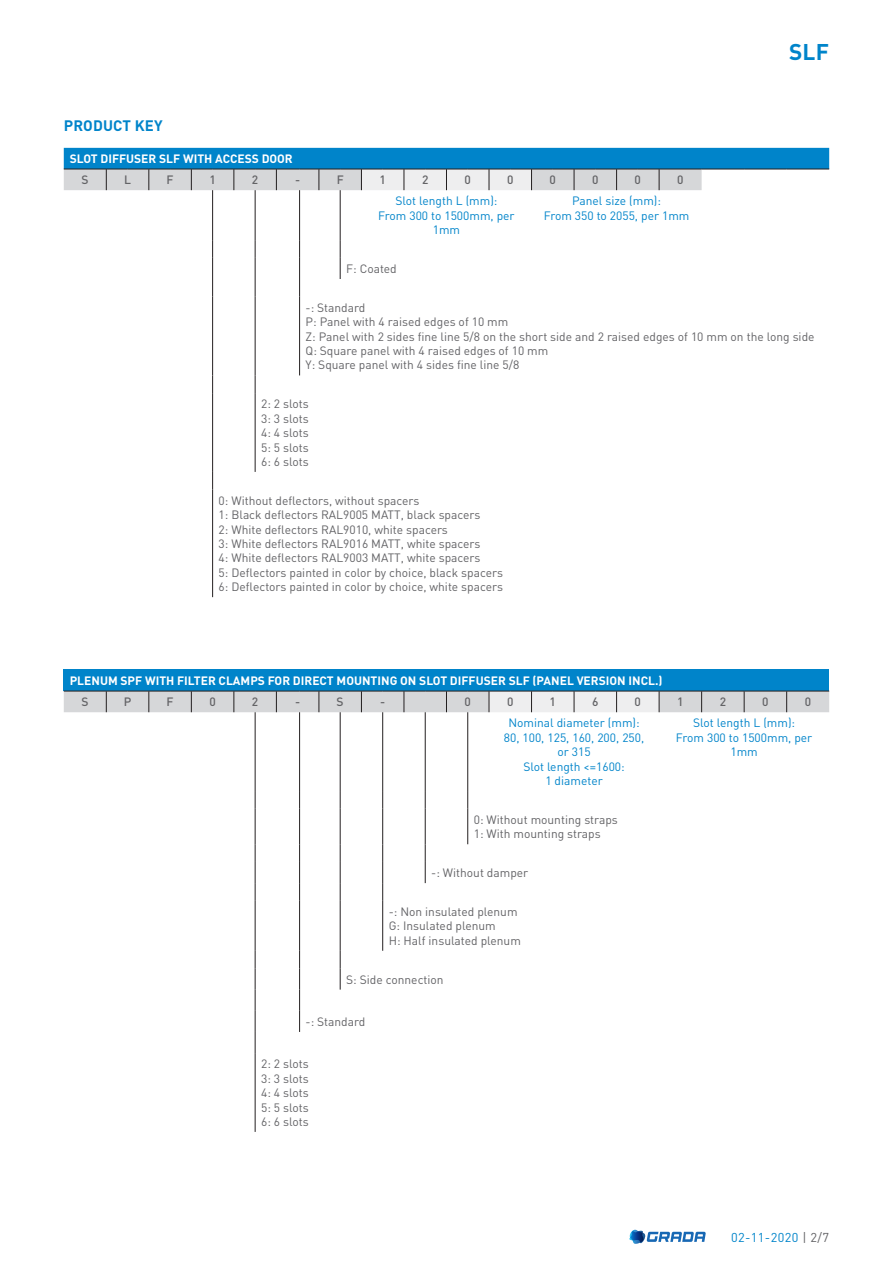
<style>
.page{position:relative;width:893px;height:1263px;background:#fff}
.page>*{position:absolute;margin:0;border:0;box-sizing:border-box;transform-origin:0 0}
.t1{font:700 22.5px "DIN Pro";color:#0084ca}
.t2{font:700 15px "DIN Pro";letter-spacing:.01em;color:#0084ca}
.t3{font:12.75px "DIN Pro";letter-spacing:.03em;color:#0084ca}
.t4{font:12px/14.4px "DIN Pro";color:#636366}
.t5{font:12px/14.4px "DIN Pro";color:#0084ca;text-align:center}
.t6{font:700 12px "DIN Pro";color:#fff}
.t7{font:500 12px "DIN Pro";color:#636366}
.s1{color:#636366}
</style>
<div class="page">
<svg style="left:629px;top:1230px;width:77px;height:14px"></svg>
<svg style="left:64px;top:148px;width:765px;height:42px;background:#6daed1"></svg>
<hr style="left:212px;top:190px;width:1px;height:50px;background:#231f20">
<svg style="left:212px;top:240px;width:1px;height:57px"></svg>
<hr style="left:212px;top:297px;width:1px;height:78px;background:#231f20">
<svg style="left:212px;top:375px;width:1px;height:18px"></svg>
<hr style="left:212px;top:393px;width:1px;height:79px;background:#231f20">
<svg style="left:212px;top:472px;width:1px;height:18px"></svg>
<hr style="left:212px;top:490px;width:1px;height:107px;background:#231f20">
<hr style="left:255px;top:190px;width:1px;height:50px;background:#231f20">
<svg style="left:255px;top:240px;width:1px;height:57px"></svg>
<hr style="left:255px;top:297px;width:1px;height:78px;background:#231f20">
<svg style="left:255px;top:375px;width:1px;height:18px"></svg>
<hr style="left:255px;top:393px;width:1px;height:79px;background:#231f20">
<hr style="left:299px;top:190px;width:1px;height:50px;background:#231f20">
<svg style="left:299px;top:240px;width:1px;height:57px"></svg>
<hr style="left:299px;top:297px;width:1px;height:78px;background:#231f20">
<hr style="left:340px;top:190px;width:1px;height:50px;background:#231f20">
<svg style="left:340px;top:240px;width:1px;height:39px"></svg>
<div style="left:64px;top:670px;width:765px;height:21px;background:#0084ca"></div>
<svg style="left:64px;top:691px;width:765px;height:21px;background:#d2d2d4"></svg>
<hr style="left:467px;top:712px;width:1px;height:79px;background:#231f20">
<svg style="left:467px;top:791px;width:1px;height:18px"></svg>
<hr style="left:467px;top:809px;width:1px;height:35px;background:#231f20">
<hr style="left:425px;top:712px;width:1px;height:79px;background:#231f20">
<svg style="left:425px;top:791px;width:1px;height:18px"></svg>
<hr style="left:425px;top:809px;width:1px;height:35px;background:#231f20">
<svg style="left:425px;top:844px;width:1px;height:39px"></svg>
<hr style="left:382px;top:712px;width:1px;height:79px;background:#231f20">
<svg style="left:382px;top:791px;width:1px;height:18px"></svg>
<hr style="left:382px;top:809px;width:1px;height:35px;background:#231f20">
<svg style="left:382px;top:844px;width:1px;height:57px"></svg>
<hr style="left:382px;top:901px;width:1px;height:50px;background:#231f20">
<hr style="left:340px;top:712px;width:1px;height:79px;background:#231f20">
<svg style="left:340px;top:791px;width:1px;height:18px"></svg>
<hr style="left:340px;top:809px;width:1px;height:35px;background:#231f20">
<svg style="left:340px;top:844px;width:1px;height:57px"></svg>
<hr style="left:340px;top:901px;width:1px;height:50px;background:#231f20">
<svg style="left:340px;top:951px;width:1px;height:38px"></svg>
<hr style="left:299px;top:712px;width:1px;height:79px;background:#231f20">
<svg style="left:299px;top:791px;width:1px;height:18px"></svg>
<hr style="left:299px;top:809px;width:1px;height:35px;background:#231f20">
<svg style="left:299px;top:844px;width:1px;height:57px"></svg>
<hr style="left:299px;top:901px;width:1px;height:50px;background:#231f20">
<svg style="left:299px;top:951px;width:1px;height:81px"></svg>
<hr style="left:255px;top:712px;width:1px;height:79px;background:#231f20">
<svg style="left:255px;top:791px;width:1px;height:18px"></svg>
<hr style="left:255px;top:809px;width:1px;height:35px;background:#231f20">
<svg style="left:255px;top:844px;width:1px;height:57px"></svg>
<hr style="left:255px;top:901px;width:1px;height:50px;background:#231f20">
<svg style="left:255px;top:951px;width:1px;height:102px"></svg>
<hr style="left:255px;top:1053px;width:1px;height:79px;background:#231f20">
<h1 class="t1" style="left:789px;top:33px;width:41px">SLF</h1>
<p class="t2" style="left:64px;top:113px;width:100px">PRODUCT KEY</p>
<p class="t6" style="left:70px;top:149px;width:224px">SLOT DIFFUSER SLF WITH ACCESS DOOR</p>
<p class="t7" style="left:81px;top:170px;width:9px">S</p>
<p class="t7" style="left:124px;top:170px;width:8px">L</p>
<p class="t7" style="left:167px;top:170px;width:9px">F</p>
<p class="t7" style="left:209px;top:170px;width:8px">1</p>
<p class="t7" style="left:252px;top:170px;width:8px">2</p>
<p class="t7" style="left:295px;top:170px;width:7px">-</p>
<p class="t7" style="left:337px;top:170px;width:9px">F</p>
<p class="t7" style="left:379px;top:170px;width:8px">1</p>
<p class="t7" style="left:422px;top:170px;width:8px">2</p>
<p class="t7" style="left:465px;top:170px;width:8px">0</p>
<p class="t7" style="left:507px;top:170px;width:8px">0</p>
<p class="t7" style="left:550px;top:170px;width:8px">0</p>
<p class="t7" style="left:592px;top:170px;width:8px">0</p>
<p class="t7" style="left:635px;top:170px;width:8px">0</p>
<p class="t7" style="left:677px;top:170px;width:8px">0</p>
<p class="t5" style="left:378px;top:193px;width:138px">Slot length L (mm):<br>From 300 to 1500mm, per<br>1mm</p>
<p class="t5" style="left:544px;top:193px;width:147px">Panel size (mm):<br>From 350 to 2055, per 1mm</p>
<p class="t4" style="left:346px;top:261px;width:52px">F: Coated</p>
<p class="t4" style="left:306px;top:300px;width:510px">-: Standard<br>P: Panel with 4 raised edges of 10 mm<br>Z: Panel with 2 sides fine line 5/8 on the short side and 2 raised edges of 10 mm on the long side Q: Square panel with 4 raised edges of 10 mm<br>Y: Square panel with 4 sides fine line 5/8</p>
<p class="t4" style="left:261px;top:396px;width:49px;text-align:justify">2: 2 slots 3: 3 slots 4: 4 slots 5: 5 slots 6: 6 slots</p>
<p class="t4" style="left:219px;top:493px;width:286px">0: Without deflectors, without spacers<br>1: Black deflectors RAL9005 MATT, black spacers<br>2: White deflectors RAL9010, white spacers<br>3: White deflectors RAL9016 MATT, white spacers<br>4: White deflectors RAL9003 MATT, white spacers<br>5: Deflectors painted in color by choice, black spacers 6: Deflectors painted in color by choice, white spacers</p>
<p class="t6" style="left:70px;top:671px;width:594px">PLENUM SPF WITH FILTER CLAMPS FOR DIRECT MOUNTING ON SLOT DIFFUSER SLF (PANEL VERSION INCL.)</p>
<p class="t7" style="left:81px;top:692px;width:9px">S</p>
<p class="t7" style="left:124px;top:692px;width:9px">P</p>
<p class="t7" style="left:167px;top:692px;width:9px">F</p>
<p class="t7" style="left:209px;top:692px;width:8px">0</p>
<p class="t7" style="left:252px;top:692px;width:8px">2</p>
<p class="t7" style="left:295px;top:692px;width:7px">-</p>
<p class="t7" style="left:337px;top:692px;width:9px">S</p>
<p class="t7" style="left:380px;top:692px;width:7px">-</p>
<p class="t7" style="left:465px;top:692px;width:8px">0</p>
<p class="t7" style="left:507px;top:692px;width:8px">0</p>
<p class="t7" style="left:550px;top:692px;width:8px">1</p>
<p class="t7" style="left:592px;top:692px;width:8px">6</p>
<p class="t7" style="left:635px;top:692px;width:8px">0</p>
<p class="t7" style="left:677px;top:692px;width:8px">1</p>
<p class="t7" style="left:720px;top:692px;width:8px">2</p>
<p class="t7" style="left:762px;top:692px;width:8px">0</p>
<p class="t7" style="left:805px;top:692px;width:8px">0</p>
<p class="t5" style="left:504px;top:715px;width:142px">Nominal diameter (mm):<br>80, 100, 125, 160, 200, 250, or 315<br>Slot length &lt;=1600:</p>
<p class="t5" style="left:545px;top:773px;width:59px">1 diameter</p>
<p class="t5" style="left:676px;top:715px;width:138px">Slot length L (mm):<br>From 300 to 1500mm, per<br>1mm</p>
<p class="t4" style="left:474px;top:812px;width:146px">0: Without mounting straps<br>1: With mounting straps</p>
<p class="t4" style="left:431px;top:865px;width:99px">-: Without damper</p>
<p class="t4" style="left:389px;top:904px;width:134px">-: Non insulated plenum<br>G: Insulated plenum<br>H: Half insulated plenum</p>
<p class="t4" style="left:346px;top:971px;width:99px">S: Side connection</p>
<p class="t4" style="left:306px;top:1014px;width:61px">-: Standard</p>
<p class="t4" style="left:261px;top:1056px;width:49px;text-align:justify">2: 2 slots 3: 3 slots 4: 4 slots 5: 5 slots 6: 6 slots</p>
<p class="t3" style="left:731px;top:1228px;width:100px">02-11-2020 <span class="s1">| 2/7</span></p>
</div>
